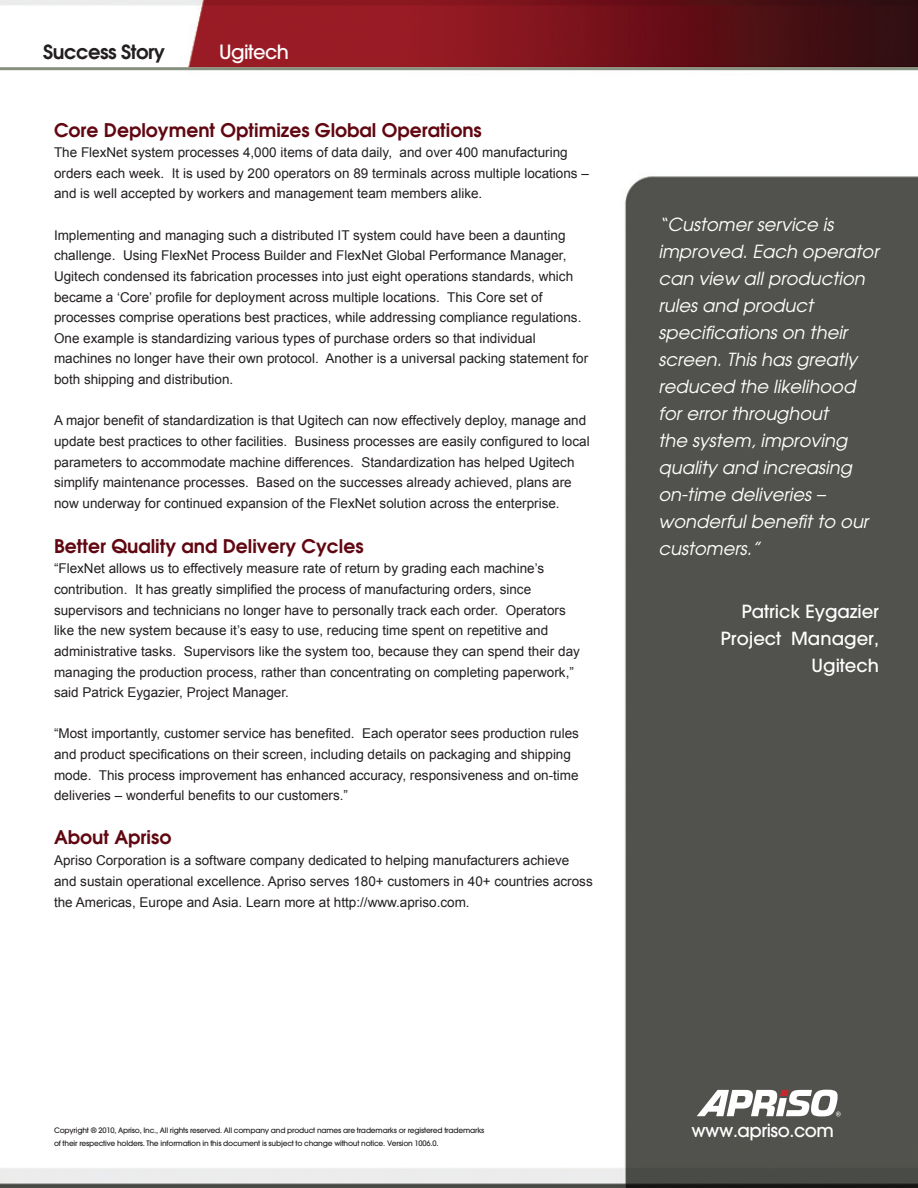
<style>
.page{position:relative;width:918px;height:1188px;background:#fff}
.page>*{position:absolute;margin:0;border:0;box-sizing:border-box;transform-origin:0 0}
.t1{font:600 19.5px "Avant Garde";letter-spacing:-.025em;color:#231f20}
.t2{font:500 19.5px "Avant Garde";letter-spacing:-.025em;color:#fff}
.t3{font:600 18.75px "Avant Garde";color:#610711}
.quote{font:italic 18px/27px "Avant Garde";color:#fff}
.quote_name{font:500 18px "Avant Garde";color:#fff}
.quote_name-2{font:500 18px "Avant Garde";letter-spacing:-.025em;color:#fff}
.t4{font:13.5px/20.7px "Arial";color:#231f20}
.t5{font:500 7.5px "Avant Garde";letter-spacing:-.025em;color:#231f20}
</style>
<div class="page">
<img style="left:0;top:0;width:918px;height:1188px">
<hr style="left:0;top:67px;width:918px;height:3px;background:#889180">
<svg style="left:697px;top:1090px;width:144px;height:26px"></svg>
<p class="t1" style="left:43px;top:39px;width:124px">Success Story</p>
<p class="t2" style="left:219px;top:40px;width:72px">Ugitech</p>
<p class="t3" style="left:54px;top:117px;width:429px">Core Deployment Optimizes Global Operations</p>
<p class="t4" style="left:54px;top:142px;width:536px">The FlexNet system processes 4,000 items of data daily, and over 400 manufacturing orders each week. It is used by 200 operators on 89 terminals across multiple locations – and is well accepted by workers and management team members alike.</p>
<p class="t4" style="left:54px;top:225px;width:536px">Implementing and managing such a distributed IT system could have been a daunting challenge. Using FlexNet Process Builder and FlexNet Global Performance Manager, Ugitech condensed its fabrication processes into just eight operations standards, which became a ‘Core’ profile for deployment across multiple locations. This Core set of processes comprise operations best practices, while addressing compliance regulations.<br>One example is standardizing various types of purchase orders so that individual machines no longer have their own protocol. Another is a universal packing statement for both shipping and distribution.</p>
<p class="t4" style="left:54px;top:410px;width:537px">A major benefit of standardization is that Ugitech can now effectively deploy, manage and update best practices to other facilities. Business processes are easily configured to local parameters to accommodate machine differences. Standardization has helped Ugitech simplify maintenance processes. Based on the successes already achieved, plans are now underway for continued expansion of the FlexNet solution across the enterprise.</p>
<p class="t3" style="left:54px;top:534px;width:311px">Better Quality and Delivery Cycles</p>
<p class="t4" style="left:54px;top:558px;width:527px">“FlexNet allows us to effectively measure rate of return by grading each machine’s contribution. It has greatly simplified the process of manufacturing orders, since supervisors and technicians no longer have to personally track each order. Operators like the new system because it’s easy to use, reducing time spent on repetitive and administrative tasks. Supervisors like the system too, because they can spend their day managing the production process, rather than concentrating on completing paperwork,” said Patrick Eygazier, Project Manager.</p>
<p class="t4" style="left:54px;top:723px;width:526px">“Most importantly, customer service has benefited. Each operator sees production rules and product specifications on their screen, including details on packaging and shipping mode. This process improvement has enhanced accuracy, responsiveness and on-time deliveries – wonderful benefits to our customers.”</p>
<p class="t3" style="left:54px;top:825px;width:119px">About Apriso</p>
<p class="t4" style="left:54px;top:850px;width:540px">Apriso Corporation is a software company dedicated to helping manufacturers achieve and sustain operational excellence. Apriso serves 180+ customers in 40+ countries across the Americas, Europe and Asia. Learn more at http://www.apriso.com.</p>
<p class="quote" style="left:658px;top:210px;width:222px">“Customer service is improved. Each operator can view all production rules and product specifications on their screen. This has greatly reduced the likelihood for error throughout<br>the system, improving quality and increasing on-time deliveries – wonderful benefit to our customers.”</p>
<p class="quote_name" style="left:742px;top:600px;width:139px">Patrick Eygazier</p>
<p class="quote_name" style="left:721px;top:627px;width:160px">Project Manager,</p>
<p class="quote_name" style="left:812px;top:654px;width:69px">Ugitech</p>
<p class="t5" style="left:54px;top:1126px;width:432px">Copyright ® 2010, Apriso, Inc., All rights reserved. All company and product names are trademarks or registered trademarks</p>
<p class="t5" style="left:54px;top:1138px;width:386px">of their respective holders. The information in this document is subject to change without notice. Version 1006.0.</p>
<p class="quote_name-2" style="left:691px;top:1119px;width:144px">www.apriso.com</p>
</div>
